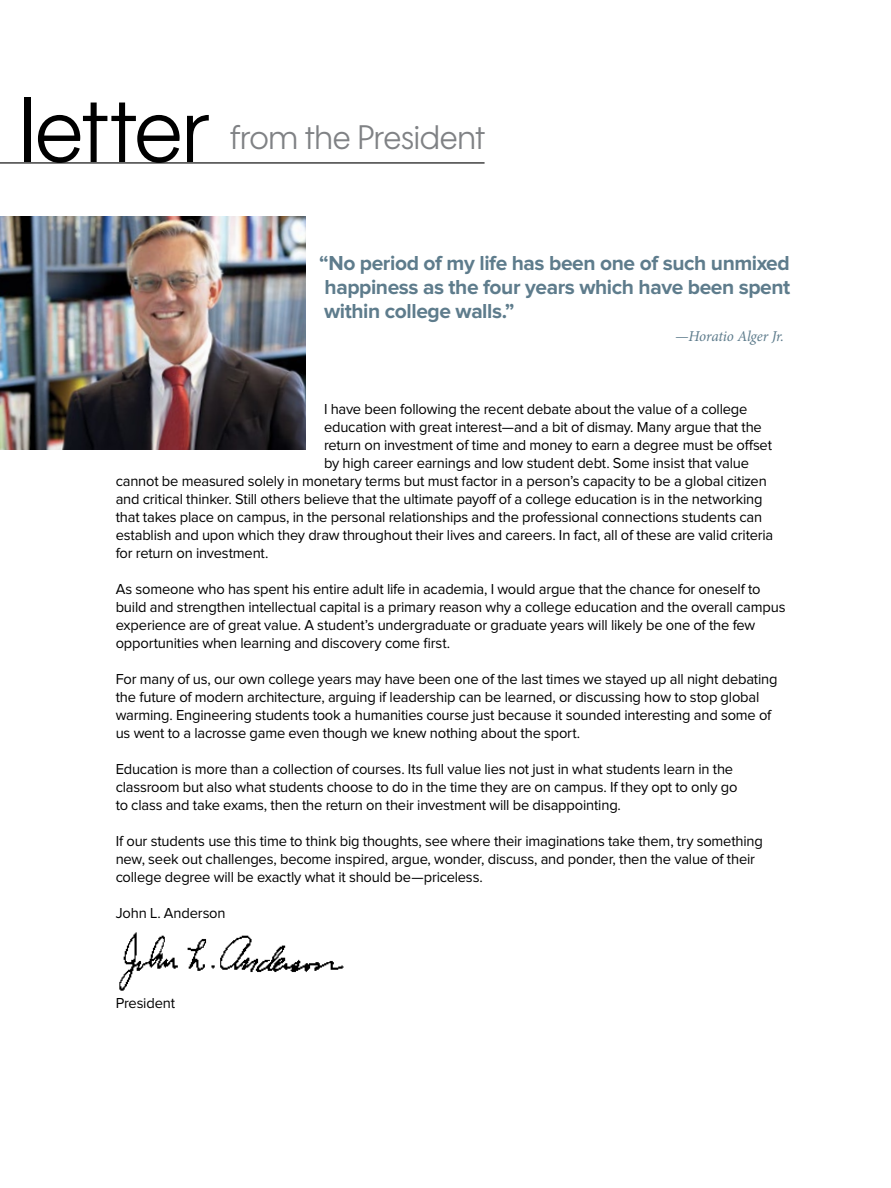
<style>
.page{position:relative;width:891px;height:1188px;background:#fff}
.page>*{position:absolute;margin:0;border:0;box-sizing:border-box;transform-origin:0 0}
.t1{font:90px "Wes FY";letter-spacing:-.01em;color:#000}
.t2{font:33px "Wes FY";letter-spacing:-.01em;color:#808285}
.t3{font:700 21px/24px "Proxima Nova";letter-spacing:-.02em;color:#5e7c8c;text-align:justify}
.t4{font:15px/18px "Proxima Nova";letter-spacing:-.015em;color:#000}
.t5{font:italic 15px "Minion Pro";letter-spacing:-.01em;color:#5e7c8c}
</style>
<div class="page">
<img style="left:0;top:216px;width:306px;height:234px">
<hr style="left:890px;top:1062px;width:1px;height:126px;background:#e2881b">
<img style="left:119px;top:932px;width:225px;height:59px">
<hr style="left:0;top:162px;width:485px;height:2px;background:#000">
<h1 class="t1" style="left:19px;top:74px;width:193px">letter</h1>
<h2 class="t2" style="left:230px;top:117px;width:256px">from the President</h2>
<h3 class="t3" style="left:319px;top:252px;width:473px">“No period of my life has been one of such unmixed happiness as the four years which have been spent within college walls.”</h3>
<p class="t5" style="left:675px;top:326px;width:111px">—Horatio Alger Jr.</p>
<p class="t4" style="left:324px;top:401px;width:425px">I have been following the recent debate about the value of a college</p>
<p class="t4" style="left:324px;top:419px;width:439px">education with great interest—and a bit of dismay. Many argue that the</p>
<p class="t4" style="left:324px;top:437px;width:450px">return on investment of time and money to earn a degree must be offset</p>
<p class="t4" style="left:324px;top:455px;width:427px">by high career earnings and low student debt. Some insist that value</p>
<p class="t4" style="left:116px;top:473px;width:653px">cannot be measured solely in monetary terms but must factor in a person’s capacity to be a global citizen</p>
<p class="t4" style="left:116px;top:491px;width:649px">and critical thinker. Still others believe that the ultimate payoff of a college education is in the networking</p>
<p class="t4" style="left:116px;top:509px;width:648px">that takes place on campus, in the personal relationships and the professional connections students can</p>
<p class="t4" style="left:116px;top:527px;width:659px">establish and upon which they draw throughout their lives and careers. In fact, all of these are valid criteria</p>
<p class="t4" style="left:116px;top:545px;width:154px">for return on investment.</p>
<p class="t4" style="left:116px;top:581px;width:671px">As someone who has spent his entire adult life in academia, I would argue that the chance for oneself to build and strengthen intellectual capital is a primary reason why a college education and the overall campus experience are of great value. A student’s undergraduate or graduate years will likely be one of the few opportunities when learning and discovery come first.</p>
<p class="t4" style="left:116px;top:671px;width:663px">For many of us, our own college years may have been one of the last times we stayed up all night debating the future of modern architecture, arguing if leadership can be learned, or discussing how to stop global warming. Engineering students took a humanities course just because it sounded interesting and some of us went to a lacrosse game even though we knew nothing about the sport.</p>
<p class="t4" style="left:116px;top:761px;width:623px">Education is more than a collection of courses. Its full value lies not just in what students learn in the classroom but also what students choose to do in the time they are on campus. If they opt to only go to class and take exams, then the return on their investment will be disappointing.</p>
<p class="t4" style="left:116px;top:833px;width:649px">If our students use this time to think big thoughts, see where their imaginations take them, try something new, seek out challenges, become inspired, argue, wonder, discuss, and ponder, then the value of their college degree will be exactly what it should be—priceless.</p>
<p class="t4" style="left:116px;top:905px;width:111px">John L. Anderson</p>
<p class="t4" style="left:116px;top:995px;width:61px">President</p>
</div>
